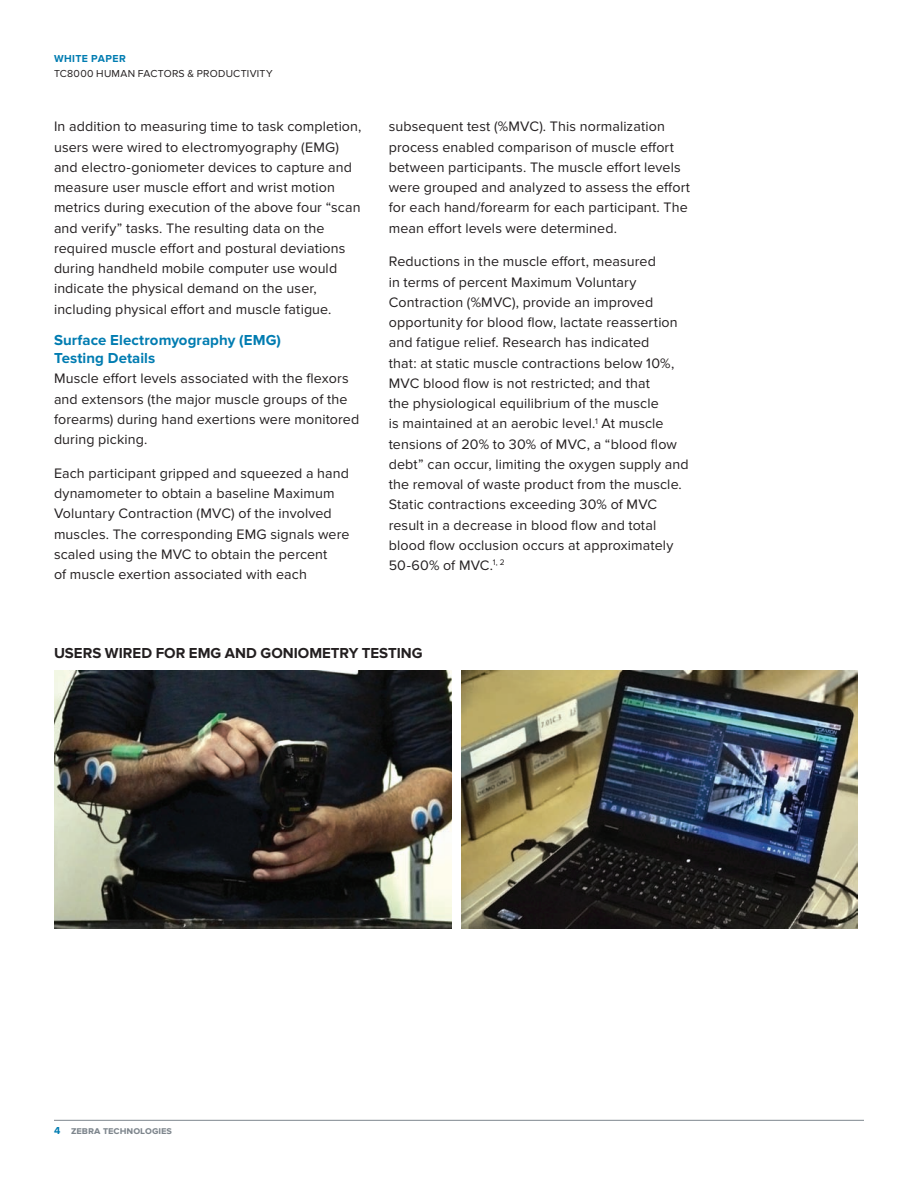
<style>
.page{position:relative;width:918px;height:1188px;background:#fff}
.page>*{position:absolute;margin:0;border:0;box-sizing:border-box;transform-origin:0 0}
.t1{font:700 15px/18px "Proxima Nova";letter-spacing:.01em;color:#007cb1}
.t2{font:700 15px "Proxima Nova";color:#231f20}
.t3{font:14.25px/20.2px "Proxima Nova";letter-spacing:.01em;color:#231f20}
.t4{font:10.5px "Proxima Nova";letter-spacing:.025em;color:#231f20}
.t5{font:700 10.5px "Proxima Nova";color:#7e868d}
.t6{font:700 10.5px "Proxima Nova";letter-spacing:.04em;color:#007cb1}
.s1{color:#007cb1}
</style>
<div class="page">
<hr style="left:54px;top:1120px;width:810px;height:1px;background:#7e868d">
<img style="left:462px;top:670px;width:395px;height:258px">
<img style="left:54px;top:670px;width:397px;height:258px">
<p class="t6" style="left:54px;top:53px;width:73px">white paper</p>
<p class="t4" style="left:54px;top:67px;width:220px">TC8000 Human Fact ors &amp; Product ivity</p>
<p class="t3" style="left:54px;top:117px;width:309px">I n addition to measuring time to task completion, users were wired to electromyography (EM G) and electro-goniometer devices to capture and measure user muscle effort and wrist motion metrics during execution of the above four “scan and verify” tasks. The resulting data on the required muscle effort and postural deviations during handheld mobile computer use would indicate the physical demand on the user, including physical effort and muscle fatigue.</p>
<p class="t1" style="left:54px;top:331px;width:229px">Surface Electromyography (EMG)<br>Testing Details</p>
<p class="t3" style="left:54px;top:369px;width:307px">M uscle effort levels associated with the flexors and extensors (the major muscle groups of the forearms) during hand exertions were monitored during picking.</p>
<p class="t3" style="left:54px;top:463px;width:297px">Each participant gripped and squeezed a hand dynamometer to obtain a baseline Maximum Voluntary Contraction (MV C) of the involved muscles. The corresponding EMG signals were scaled using the MVC to obtain the percent<br>of muscle exertion associated with each</p>
<p class="t3" style="left:389px;top:117px;width:303px">subsequent test (%MVC). This normalization process enabled comparison of muscle effort between participants. The muscle effort levels were grouped and analyzed to assess the effort for each hand/forearm for each participant. The mean effort levels were determined.</p>
<p class="t3" style="left:389px;top:252px;width:301px">Reductions in the muscle effort, measured<br>in terms of percent Maximum Voluntary Contraction (%MV C), provide an improved opportunity for blood flow, lactate reassertion and fatigue relief. Research has indicated<br>that: at static muscle contractions below 10%,<br>MV C blood flow is not restricted; and that<br>the physiological equilibrium of the muscle<br>is maintained at an aerobic level.<sup>1</sup> At muscle tensions of 20% to 30% of MVC, a “blood flow debt” can occur, limiting the oxygen supply and the removal of waste product from the muscle.<br>Static contractions exceeding 30% of MVC result in a decrease in blood flow and total blood flow occlusion occurs at approximately 50-60% of MVC.<sup>1,</sup> <sup>2</sup></p>
<p class="t2" style="left:54px;top:645px;width:370px">Users Wired for EMG and Goniometry testing</p>
<p class="t5" style="left:54px;top:1124px;width:120px"><span class="s1">4</span> zebra technologies</p>
</div>
